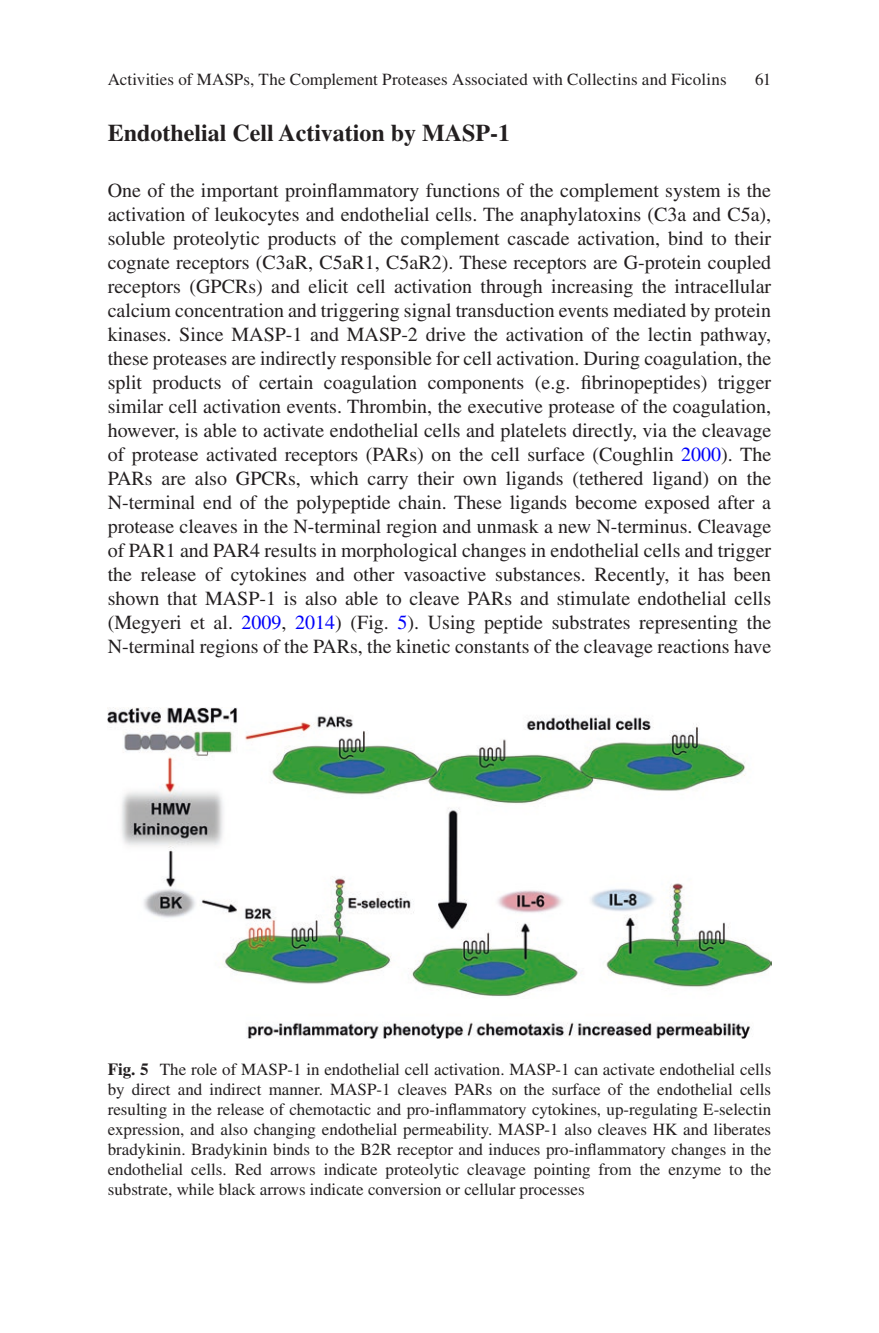
<style>
.page{position:relative;width:879px;height:1333px;background:#fff}
.page>*{position:absolute;margin:0;border:0;box-sizing:border-box;transform-origin:0 0}
.t1{font:700 24px "Times LT Std";color:#231f20}
.t2{font:20px/24px "Times LT Std";color:#231f20;text-align:justify}
.t3{font:17px/20px "Times LT Std";color:#231f20;text-align:justify}
.s1{color:#0000fa}
.s2{font-weight:700}
</style>
<div class="page">
<img style="left:108px;top:707px;width:663px;height:331px">
<p class="t3" style="left:108px;top:69px;width:620px">Activities of MASPs, The Complement Proteases Associated with Collectins and Ficolins</p>
<p class="t3" style="left:755px;top:69px;width:17px">61</p>
<p class="t1" style="left:108px;top:118px;width:404px">Endothelial Cell Activation by MASP-1</p>
<p class="t2" style="left:108px;top:178px;width:665px">One of the important proinflammatory functions of the complement system is the activation of leukocytes and endothelial cells. The anaphylatoxins (C3a and C5a), soluble proteolytic products of the complement cascade activation, bind to their cognate receptors (C3aR, C5aR1, C5aR2). These receptors are G-protein coupled receptors (GPCRs) and elicit cell activation through increasing the intracellular calcium concentration and triggering signal transduction events mediated by protein kinases. Since MASP-1 and MASP-2 drive the activation of the lectin pathway, these proteases are indirectly responsible for cell activation. During coagulation, the split products of certain coagulation components (e.g. fibrinopeptides) trigger similar cell activation events. Thrombin, the executive protease of the coagulation, however, is able to activate endothelial cells and platelets directly, via the cleavage of protease activated receptors (PARs) on the cell surface (Coughlin <span class="s1">2000</span>). The PARs are also GPCRs, which carry their own ligands (tethered ligand) on the N-terminal end of the polypeptide chain. These ligands become exposed after a protease cleaves in the N-terminal region and unmask a new N-terminus. Cleavage of PAR1 and PAR4 results in morphological changes in endothelial cells and trigger the release of cytokines and other vasoactive substances. Recently, it has been shown that MASP-1 is also able to cleave PARs and stimulate endothelial cells (Megyeri et al. <span class="s1">2009</span>, <span class="s1">2014</span>) (Fig. <span class="s1">5</span>). Using peptide substrates representing the N-terminal regions of the PARs, the kinetic constants of the cleavage reactions have</p>
<p class="t3" style="left:108px;top:1058px;width:665px"><span class="s2">Fig. 5</span> The role of MASP-1 in endothelial cell activation. MASP-1 can activate endothelial cells by direct and indirect manner. MASP-1 cleaves PARs on the surface of the endothelial cells resulting in the release of chemotactic and pro-inflammatory cytokines, up-regulating E-selectin expression, and also changing endothelial permeability. MASP-1 also cleaves HK and liberates bradykinin. Bradykinin binds to the B2R receptor and induces pro-inflammatory changes in the endothelial cells. Red arrows indicate proteolytic cleavage pointing from the enzyme to the substrate, while black arrows indicate conversion or cellular processes</p>
</div>
